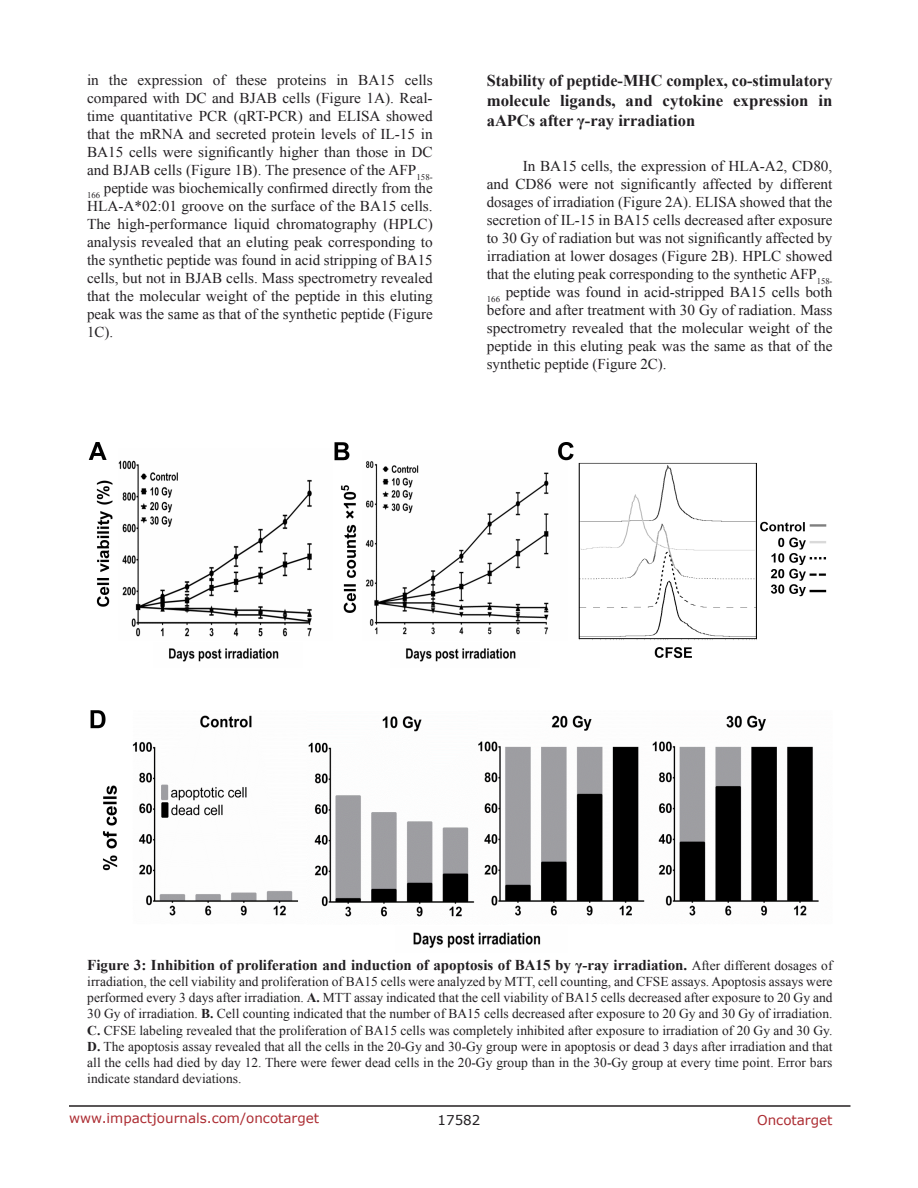
<style>
.page{position:relative;width:918px;height:1188px;background:#fff}
.page>*{position:absolute;margin:0;border:0;box-sizing:border-box;transform-origin:0 0}
.SubHeading{font:700 16.5px/19.8px "Times New Roman";color:#221f22;text-align:justify}
.BodyText{font:15px/18px "Times New Roman";color:#221f22;text-align:justify}
.FigureText{font:700 15px "Times New Roman";color:#221f22}
.FigureText-2{font:13.5px/16.2px "Times New Roman";color:#221f22;text-align:justify}
.t1{font:13.5px "Verdana";color:#ac2b31}
.t2{font:13.5px "Verdana";color:#221f22}
.s1{font-weight:400;font-size:13.5px}
.s2{font-weight:700}
</style>
<div class="page">
<hr style="left:69px;top:1105px;width:781px;height:2px;background:#231f20">
<img style="left:88px;top:442px;width:739px;height:506px">
<p class="BodyText" style="left:87px;top:71px;width:347px">in the expression of these proteins in BA15 cells compared with DC and BJAB cells (Figure 1A). Real&shy;time quantitative PCR (qRT-PCR) and ELISA showed that the mRNA and secreted protein levels of IL-15 in BA15 cells were significantly higher than those in DC and BJAB cells (Figure 1B). The presence of the AFP<sub>158- 166</sub> peptide was biochemically confirmed directly from the HLA-A*02:01 groove on the surface of the BA15 cells.<br>The high-performance liquid chromatography (HPLC) analysis revealed that an eluting peak corresponding to the synthetic peptide was found in acid stripping of BA15 cells, but not in BJAB cells. Mass spectrometry revealed that the molecular weight of the peptide in this eluting peak was the same as that of the synthetic peptide (Figure 1C).</p>
<p class="SubHeading" style="left:487px;top:70px;width:347px">Stability of peptide-MHC complex, co-stimulatory molecule ligands, and cytokine expression in aAPCs after γ-ray irradiation</p>
<p class="BodyText" style="left:487px;top:157px;width:347px;text-indent:36px">In BA15 cells, the expression of HLA-A2, CD80, and CD86 were not significantly affected by different dosages of irradiation (Figure 2A). ELISA showed that the secretion of IL-15 in BA15 cells decreased after exposure to 30 Gy of radiation but was not significantly affected by irradiation at lower dosages (Figure 2B). HPLC showed that the eluting peak corresponding to the synthetic AFP<sub>158- 166</sub> peptide was found in acid-stripped BA15 cells both before and after treatment with 30 Gy of radiation. Mass spectrometry revealed that the molecular weight of the peptide in this eluting peak was the same as that of the synthetic peptide (Figure 2C).</p>
<p class="FigureText" style="left:87px;top:954px;width:747px">Figure 3: Inhibition of proliferation and induction of apoptosis of BA15 by γ-ray irradiation. <span class="s1">After different dosages of</span></p>
<p class="FigureText-2" style="left:87px;top:973px;width:747px">irradiation, the cell viability and proliferation of BA15 cells were analyzed by MTT, cell counting, and CFSE assays. Apoptosis assays were performed every 3 days after irradiation. <span class="s2">A.</span> MTT assay indicated that the cell viability of BA15 cells decreased after exposure to 20 Gy and 30 Gy of irradiation. <span class="s2">B.</span> Cell counting indicated that the number of BA15 cells decreased after exposure to 20 Gy and 30 Gy of irradiation.<br><span class="s2">C.</span> CFSE labeling revealed that the proliferation of BA15 cells was completely inhibited after exposure to irradiation of 20 Gy and 30 Gy.<br><span class="s2">D.</span> The apoptosis assay revealed that all the cells in the 20-Gy and 30-Gy group were in apoptosis or dead 3 days after irradiation and that all the cells had died by day 12. There were fewer dead cells in the 20-Gy group than in the 30-Gy group at every time point. Error bars indicate standard deviations.</p>
<p class="t1" style="left:69px;top:1109px;width:252px">www.impactjournals.com/oncotarget</p>
<p class="t2" style="left:438px;top:1111px;width:44px">17582</p>
<p class="t1" style="left:757px;top:1111px;width:77px">Oncotarget</p>
</div>
